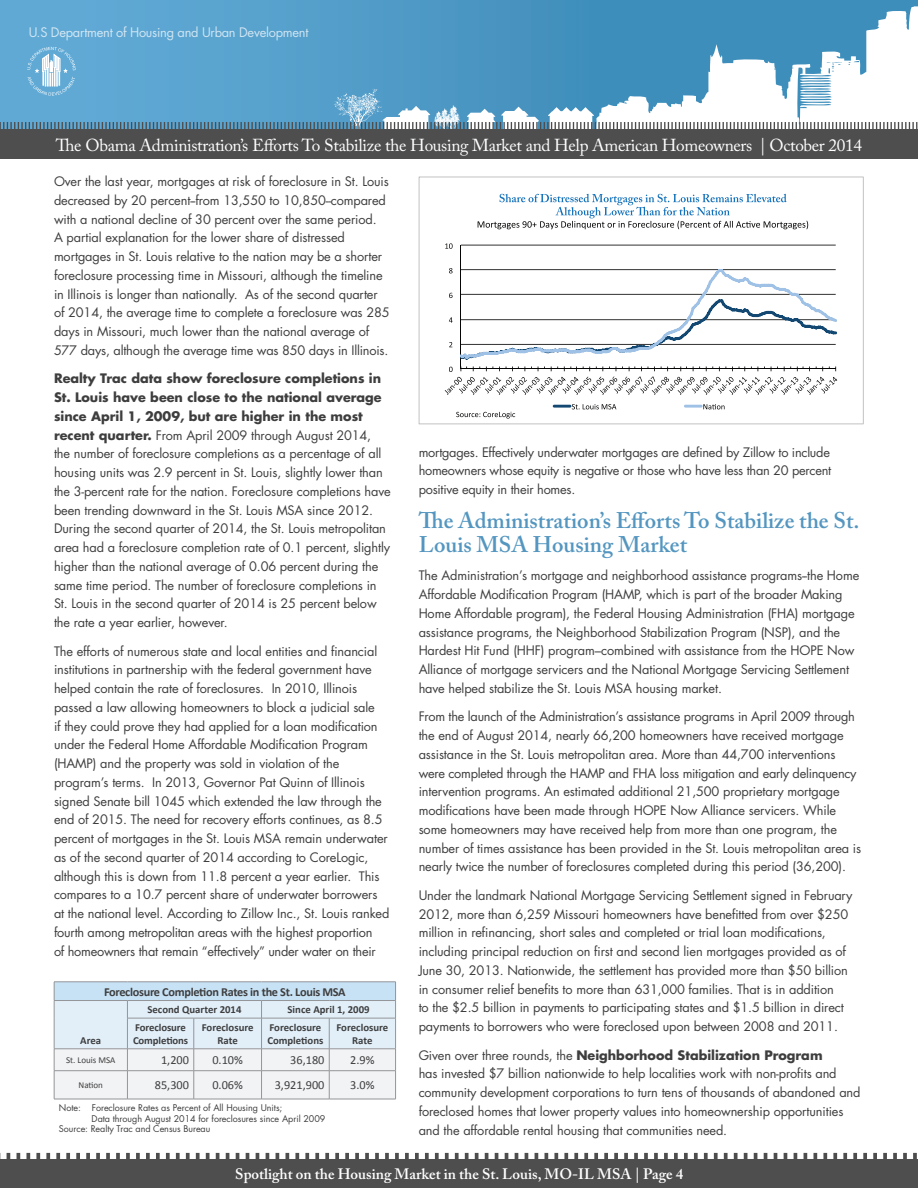
<style>
.page{position:relative;width:918px;height:1188px;background:#fff}
.page>*{position:absolute;margin:0;border:0;box-sizing:border-box;transform-origin:0 0}
.body_copy{font:600 22.5px/24px "Adobe Caslon Pro";color:#5496c0}
.t1{font:17.25px "Adobe Caslon Pro";letter-spacing:-.02em;color:#fff}
.t2{font:600 15px "Adobe Caslon Pro";color:#fff}
.t3{font:13.05px "Helvetica Neue";letter-spacing:.01em;color:#fff}
.t4{font:12.9px "Futura";letter-spacing:-.02em;color:#fff}
.body_copy-2{font:12.75px/18.8px "Futura";letter-spacing:-.01em;color:#3e3e3f}
.t5{font:12.3px "Calibri";color:#3e3e3f}
.t6{font:700 12.3px "Calibri";letter-spacing:-.025em;color:#3e3e3f}
.t7{font:700 10.8px/13px "Calibri";color:#3e3e3f;text-align:center}
.body_copy-3{font:9px "Futura";letter-spacing:-.005em;color:#3e3e3f}
.t8{font:9px "Calibri";color:#3e3e3f}
.s1{font-weight:700}
</style>
<div class="page">
<div style="left:0;top:0;width:918px;height:159px;background:linear-gradient(to right,#62aad6,#3687b4)"></div>
<svg style="left:596px;top:6px;width:322px;height:41px;background:#549bc2"></svg>
<div style="left:0;top:130px;width:918px;height:29px;background:#4e4e4e"></div>
<svg style="left:0;top:1152px;width:917px;height:7px"></svg>
<div style="left:0;top:1159px;width:918px;height:29px;background:#4e4e4e"></div>
<svg style="left:0;top:47px;width:918px;height:83px"></svg>
<svg style="left:54px;top:982px;width:342px;height:117px"></svg>
<hr style="left:54px;top:1099px;width:73px;height:1px;background:#939598">
<hr style="left:127px;top:1099px;width:67px;height:1px;background:#939598">
<hr style="left:194px;top:1099px;width:68px;height:1px;background:#939598">
<hr style="left:262px;top:1099px;width:67px;height:1px;background:#939598">
<hr style="left:329px;top:1099px;width:67px;height:1px;background:#939598">
<svg style="left:419px;top:177px;width:445px;height:247px"></svg>
<svg style="left:456px;top:412px;width:59px;height:7px"></svg>
<svg style="left:478px;top:194px;width:330px;height:35px"></svg>
<p class="t4" style="left:28px;top:23px;width:282px">U.S Department of Housing and Urban Development</p>
<p class="t3" style="left:159px;top:135px;width:599px">U.S. Department of Housing and Urban Development | Office of Policy Development and Research</p>
<h2 class="t1" style="left:56px;top:135px;width:808px">The Obama Administration’s Efforts To Stabilize the Housing Market and Help American Homeowners | October 2014</h2>
<p class="body_copy-2" style="left:54px;top:172px;width:337px">Over the last year, mortgages at risk of foreclosure in St. Louis decreased by 20 percent--from 13,550 to 10,850--compared with a national decline of 30 percent over the same period.<br>A partial explanation for the lower share of distressed mortgages in St. Louis relative to the nation may be a shorter foreclosure processing time in Missouri, although the timeline in Illinois is longer than nationally. As of the second quarter of 2014, the average time to complete a foreclosure was 285 days in Missouri, much lower than the national average of 577 days, although the average time was 850 days in Illinois.</p>
<p class="body_copy-2" style="left:54px;top:369px;width:338px"><span class="s1">Realty Trac data show foreclosure completions in St. Louis have been close to the national average since April 1, 2009, but are higher in the most recent quarter.</span> From April 2009 through August 2014,<br>the number of foreclosure completions as a percentage of all housing units was 2.9 percent in St. Louis, slightly lower than the 3-percent rate for the nation. Foreclosure completions have been trending downward in the St. Louis MSA since 2012.<br>During the second quarter of 2014, the St. Louis metropolitan area had a foreclosure completion rate of 0.1 percent, slightly higher than the national average of 0.06 percent during the same time period. The number of foreclosure completions in St. Louis in the second quarter of 2014 is 25 percent below the rate a year earlier, however.</p>
<p class="body_copy-2" style="left:54px;top:641px;width:337px">The efforts of numerous state and local entities and financial institutions in partnership with the federal government have helped contain the rate of foreclosures. In 2010, Illinois passed a law allowing homeowners to block a judicial sale<br>if they could prove they had applied for a loan modification under the Federal Home Affordable Modification Program (HAMP) and the property was sold in violation of the program’s terms. In 2013, Governor Pat Quinn of Illinois signed Senate bill 1045 which extended the law through the end of 2015. The need for recovery efforts continues, as 8.5 percent of mortgages in the St. Louis MSA remain underwater as of the second quarter of 2014 according to CoreLogic, although this is down from 11.8 percent a year earlier. This compares to a 10.7 percent share of underwater borrowers at the national level. According to Zillow Inc., St. Louis ranked fourth among metropolitan areas with the highest proportion<br>of homeowners that remain “effectively” under water on their</p>
<p class="t6" style="left:104px;top:984px;width:243px">Foreclosure Completion Rates in the St. Louis MSA</p>
<p class="t7" style="left:80px;top:1034px;width:22px">Area</p>
<p class="t7" style="left:147px;top:1003px;width:96px">Second Quarter 2014</p>
<p class="t7" style="left:288px;top:1003px;width:84px">Since April 1, 2009</p>
<p class="t7" style="left:133px;top:1021px;width:57px;text-align:left">Foreclosure<br>Completions</p>
<p class="t7" style="left:202px;top:1021px;width:53px">Foreclosure<br>Rate</p>
<p class="t7" style="left:270px;top:1021px;width:53px">Foreclosure</p>
<p class="t7" style="left:337px;top:1021px;width:53px">Foreclosure<br>Rate</p>
<p class="t7" style="left:267px;top:1034px;width:58px">Completions</p>
<p class="t8" style="left:66px;top:1054px;width:51px">St. Louis MSA</p>
<p class="t5" style="left:161px;top:1053px;width:29px">1,200</p>
<p class="t5" style="left:212px;top:1053px;width:32px">0.10%</p>
<p class="t5" style="left:290px;top:1053px;width:36px">36,180</p>
<p class="t5" style="left:350px;top:1053px;width:26px">2.9%</p>
<p class="t8" style="left:79px;top:1080px;width:26px">Nation</p>
<p class="t5" style="left:155px;top:1078px;width:36px">85,300</p>
<p class="t5" style="left:212px;top:1078px;width:32px">0.06%</p>
<p class="t5" style="left:275px;top:1078px;width:51px">3,921,900</p>
<p class="t5" style="left:350px;top:1078px;width:26px">3.0%</p>
<p class="body_copy-3" style="left:59px;top:1101px;width:225px">Note: Foreclosure Rates as Percent of All Housing Units;</p>
<p class="body_copy-3" style="left:92px;top:1112px;width:235px">Data through August 2014 for foreclosures since April 2009</p>
<p class="body_copy-3" style="left:59px;top:1123px;width:153px">Source: Realty Trac and Census Bureau</p>
<p class="body_copy-2" style="left:419px;top:442px;width:414px;text-align:justify">mortgages. Effectively underwater mortgages are defined by Zillow to include homeowners whose equity is negative or those who have less than 20 percent positive equity in their homes.</p>
<p class="body_copy" style="left:419px;top:508px;width:442px">The Administration’s Efforts To Stabilize the St.<br>Louis MSA Housing Market</p>
<p class="body_copy-2" style="left:419px;top:566px;width:442px">The Administration’s mortgage and neighborhood assistance programs--the Home Affordable Modification Program (HAMP, which is part of the broader Making Home Affordable program), the Federal Housing Administration (FHA) mortgage assistance programs, the Neighborhood Stabilization Program (NSP), and the Hardest Hit Fund (HHF) program–combined with assistance from the HOPE Now Alliance of mortgage servicers and the National Mortgage Servicing Settlement have helped stabilize the St. Louis MSA housing market.</p>
<p class="body_copy-2" style="left:419px;top:707px;width:444px">From the launch of the Administration’s assistance programs in April 2009 through the end of August 2014, nearly 66,200 homeowners have received mortgage assistance in the St. Louis metropolitan area. More than 44,700 interventions were completed through the HAMP and FHA loss mitigation and early delinquency intervention programs. An estimated additional 21,500 proprietary mortgage modifications have been made through HOPE Now Alliance servicers. While some homeowners may have received help from more than one program, the number of times assistance has been provided in the St. Louis metropolitan area is nearly twice the number of foreclosures completed during this period (36,200).</p>
<p class="body_copy-2" style="left:419px;top:886px;width:435px">Under the landmark National Mortgage Servicing Settlement signed in February 2012, more than 6,259 Missouri homeowners have benefitted from over $250 million in refinancing, short sales and completed or trial loan modifications, including principal reduction on first and second lien mortgages provided as of June 30, 2013. Nationwide, the settlement has provided more than $50 billion in consumer relief benefits to more than 631,000 families. That is in addition<br>to the $2.5 billion in payments to participating states and $1.5 billion in direct payments to borrowers who were foreclosed upon between 2008 and 2011.</p>
<p class="body_copy-2" style="left:419px;top:1045px;width:443px">Given over three rounds, the <span class="s1">Neighborhood Stabilization Program<br></span>has invested $7 billion nationwide to help localities work with non-profits and community development corporations to turn tens of thousands of abandoned and foreclosed homes that lower property values into homeownership opportunities and the affordable rental housing that communities need.</p>
<p class="t2" style="left:235px;top:1165px;width:450px">Spotlight on the Housing Market in the St. Louis, MO-IL MSA | Page 4</p>
</div>
